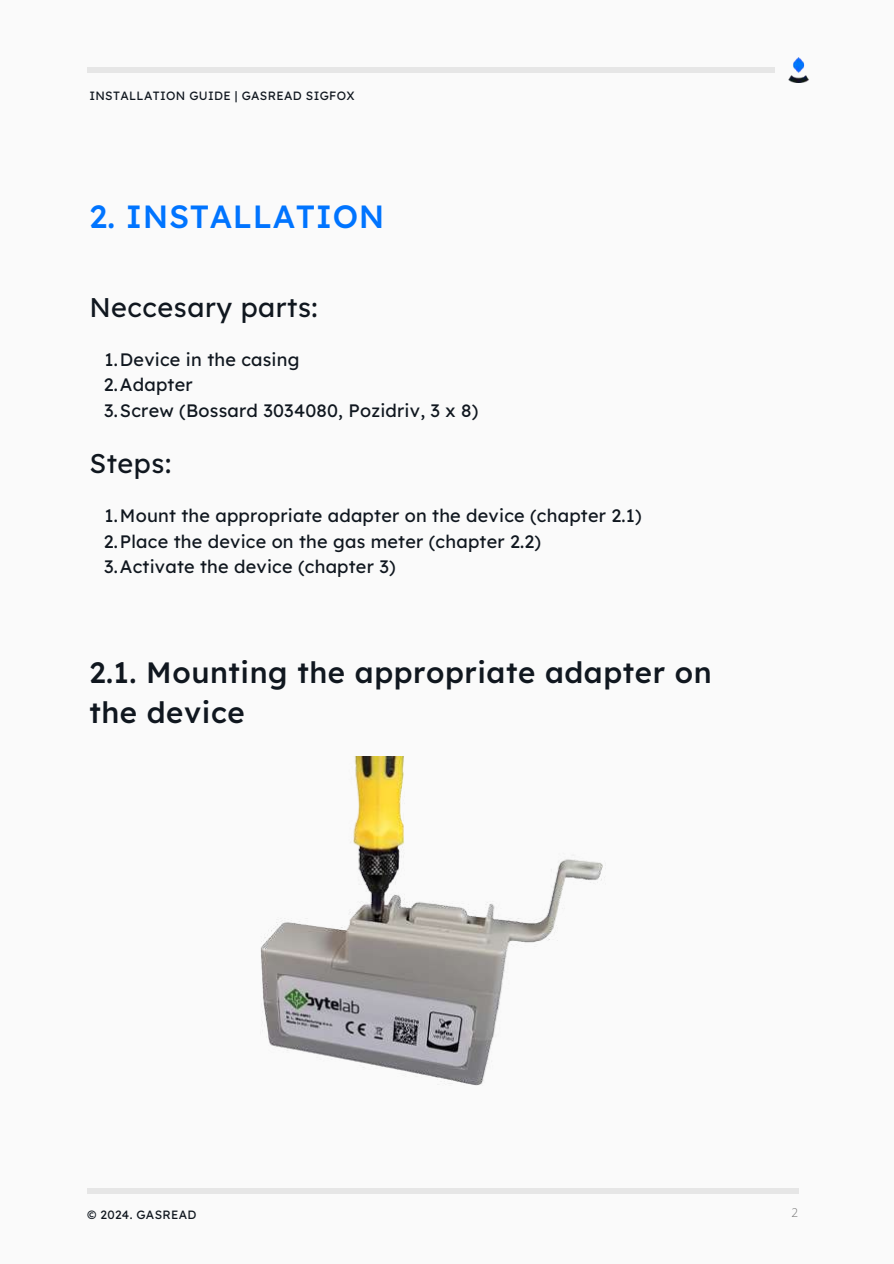
<style>
.page{position:relative;width:894px;height:1264px;background:#fff}
.page>*{position:absolute;margin:0;border:0;box-sizing:border-box;transform-origin:0 0}
.t1{font:500 32.1px "Lexend";letter-spacing:.02em;color:#0074ff}
.t2{font:500 29.4px/40.5px "Lexend";letter-spacing:.02em;color:#10171f}
.t3{font:27px "Lexend";letter-spacing:.02em;color:#10171f}
.t4{font:18px/25.8px "Lexend";letter-spacing:.01em;color:#10171f}
.t5{font:12px "Lexend";letter-spacing:.025em;color:#10171f}
.t6{font:300 12px "Open Sans";color:#737373}
</style>
<div class="page">
<div style="left:0;top:0;width:893px;height:1263px;background:#fafafa"></div>
<img style="left:260px;top:756px;width:343px;height:330px">
<img style="left:788px;top:58px;width:21px;height:25px">
<div style="left:87px;top:67px;width:687px;height:6px;background:#e6e6e6"></div>
<div style="left:87px;top:1187px;width:711px;height:6px;background:#e6e6e6"></div>
<p class="t5" style="left:89px;top:88px;width:267px">INSTALLATION GUIDE | GASREAD SIGFOX</p>
<h1 class="t1" style="left:89px;top:196px;width:296px">2. INSTALLATION</h1>
<h3 class="t3" style="left:89px;top:289px;width:230px">Neccesary parts:</h3>
<p class="t4" style="left:104px;top:346px;width:376px">1.Device in the casing<br>2.Adapter<br>3.Screw (Bossard 3034080, Pozidriv, 3 x 8)</p>
<h3 class="t3" style="left:89px;top:445px;width:83px">Steps:</h3>
<p class="t4" style="left:104px;top:502px;width:539px">1.Mount the appropriate adapter on the device (chapter 2.1)<br>2.Place the device on the gas meter (chapter 2.2)<br>3.Activate the device (chapter 3)</p>
<h2 class="t2" style="left:89px;top:651px;width:623px">2.1. Mounting the appropriate adapter on the device</h2>
<p class="t5" style="left:87px;top:1207px;width:111px">© 2024. GASREAD</p>
<p class="t6" style="left:791px;top:1203px;width:8px">2</p>
</div>
